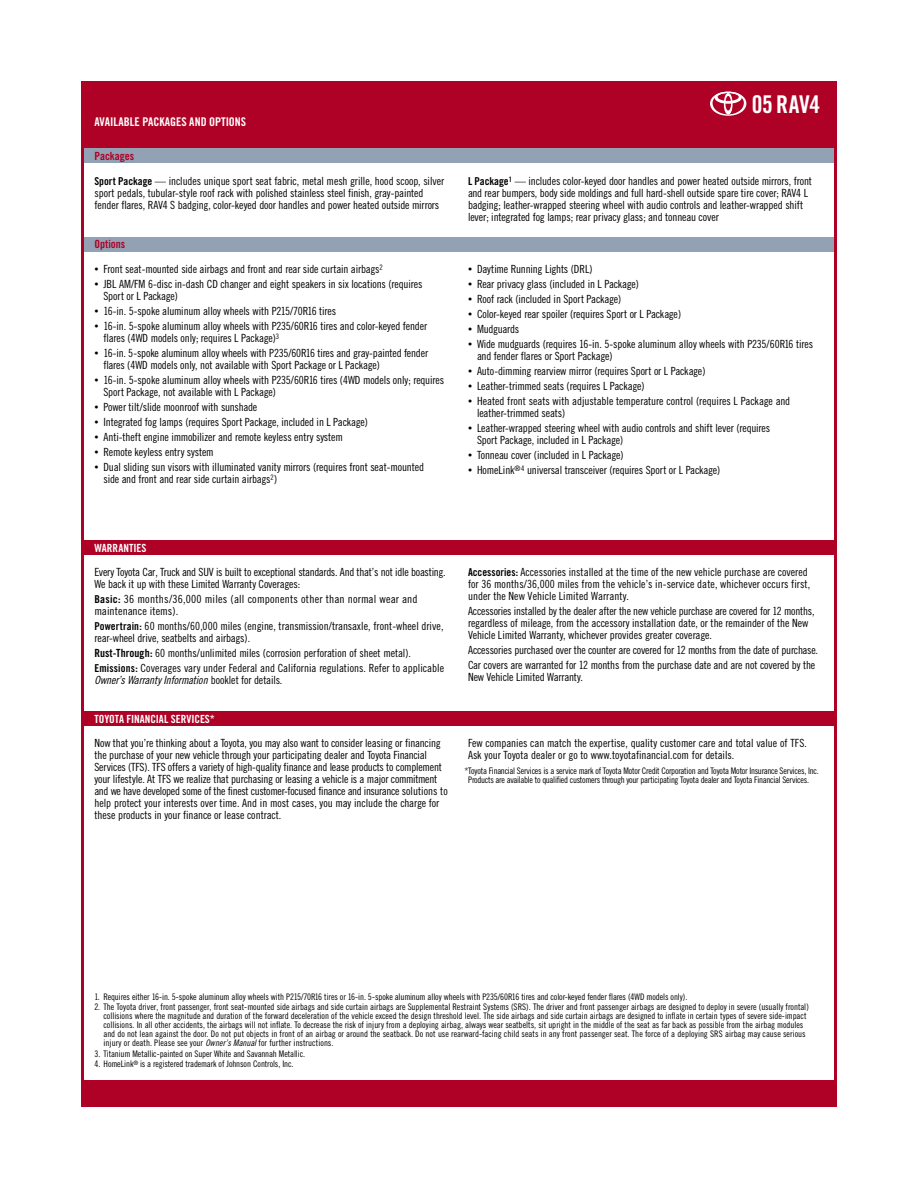
<style>
.page{position:relative;width:918px;height:1188px;background:#fff}
.page>*{position:absolute;margin:0;border:0;box-sizing:border-box;transform-origin:0 0}
.t1{font:700 condensed 24.45px "Saatchi Trade Gothic";letter-spacing:-.01em;color:#fff}
.t2{font:700 condensed 12px "Saatchi Trade Gothic";color:#fff}
.ecopy{font:condensed 11.25px/12px "Saatchi Trade Gothic";letter-spacing:-.01em;color:#000}
.eSpecCpy7_5{font:condensed 11.25px/12px "Saatchi Trade Gothic";letter-spacing:-.01em;color:#000}
.eSpecCpy7_5-2{font:condensed 11.25px/12px "Saatchi Trade Gothic";letter-spacing:.01em;color:#000}
.t3{font:700 condensed 11.25px "Saatchi Trade Gothic";color:#fff}
.t4{font:700 condensed 11.25px "Saatchi Trade Gothic";color:#af0025}
.eLegal6pt{font:condensed 9px/9px "Saatchi Trade Gothic";letter-spacing:-.01em;color:#000}
.s1{font-weight:700;font-size:10.8px}
.s2{font-size:8.25px}
.s3{font-weight:700}
.s4{font-style:italic}
</style>
<div class="page">
<div style="left:81px;top:81px;width:756px;height:72px;background:#af0025"></div>
<div style="left:81px;top:148px;width:756px;height:16px;background:#92a1b3"></div>
<div style="left:81px;top:237px;width:756px;height:15px;background:#92a1b3"></div>
<div style="left:81px;top:1081px;width:756px;height:26px;background:#af0025"></div>
<div style="left:81px;top:540px;width:756px;height:15px;background:#af0025"></div>
<div style="left:81px;top:711px;width:756px;height:15px;background:#af0025"></div>
<svg style="left:710px;top:92px;width:36px;height:24px"></svg>
<p class="t2" style="left:94px;top:115px;width:153px">AVAILABLE PACKAGES AND OPTIONS</p>
<p class="t4" style="left:94px;top:149px;width:41px">Packages</p>
<p class="t1" style="left:752px;top:89px;width:70px">05 RAV4</p>
<p class="ecopy" style="left:94px;top:174px;width:351px"><span class="s1">Sport Package</span> — includes unique sport seat fabric, metal mesh grille, hood scoop, silver sport pedals, tubular-style roof rack with polished stainless steel finish, gray-painted fender flares, RAV4 S badging, color-keyed door handles and power heated outside mirrors</p>
<p class="ecopy" style="left:468px;top:174px;width:346px"><span class="s1">L Package</span><sup>1</sup> — includes color-keyed door handles and power heated outside mirrors, front and rear bumpers, body side moldings and full hard-shell outside spare tire cover; RAV4 L badging; leather-wrapped steering wheel with audio controls and leather-wrapped shift lever; integrated fog lamps; rear privacy glass; and tonneau cover</p>
<p class="t4" style="left:94px;top:237px;width:32px">Options</p>
<p class="ecopy" style="left:94px;top:263px;width:290px"><span class="s2">•</span> Front seat-mounted side airbags and front and rear side curtain airbags<sup>2</sup></p>
<p class="ecopy" style="left:104px;top:278px;width:320px;text-indent:-9px"><span class="s2">•</span> JBL AM/FM 6-disc in-dash CD changer and eight speakers in six locations (requires<br>Sport or L Package)</p>
<p class="ecopy" style="left:94px;top:305px;width:243px"><span class="s2">•</span> 16-in. 5-spoke aluminum alloy wheels with P215/70R16 tires</p>
<p class="ecopy" style="left:104px;top:320px;width:325px;text-indent:-9px"><span class="s2">•</span> 16-in. 5-spoke aluminum alloy wheels with P235/60R16 tires and color-keyed fender flares (4WD models only; requires L Package)<sup>3</sup></p>
<p class="ecopy" style="left:104px;top:347px;width:326px;text-indent:-9px"><span class="s2">•</span> 16-in. 5-spoke aluminum alloy wheels with P235/60R16 tires and gray-painted fender flares (4WD models only, not available with Sport Package or L Package)</p>
<p class="ecopy" style="left:104px;top:374px;width:342px;text-indent:-9px"><span class="s2">•</span> 16-in. 5-spoke aluminum alloy wheels with P235/60R16 tires (4WD models only; requires<br>Sport Package, not available with L Package)</p>
<p class="ecopy" style="left:94px;top:401px;width:164px"><span class="s2">•</span> Power tilt/slide moonroof with sunshade</p>
<p class="ecopy" style="left:94px;top:416px;width:275px"><span class="s2">•</span> Integrated fog lamps (requires Sport Package, included in L Package)</p>
<p class="ecopy" style="left:94px;top:431px;width:250px"><span class="s2">•</span> Anti-theft engine immobilizer and remote keyless entry system</p>
<p class="ecopy" style="left:94px;top:446px;width:121px"><span class="s2">•</span> Remote keyless entry system</p>
<p class="ecopy" style="left:104px;top:461px;width:322px;text-indent:-9px"><span class="s2">•</span> Dual sliding sun visors with illuminated vanity mirrors (requires front seat-mounted side and front and rear side curtain airbags<sup>2</sup>)</p>
<p class="ecopy" style="left:468px;top:263px;width:126px"><span class="s2">•</span> Daytime Running Lights (DRL)</p>
<p class="ecopy" style="left:468px;top:278px;width:173px"><span class="s2">•</span> Rear privacy glass (included in L Package)</p>
<p class="ecopy" style="left:468px;top:293px;width:155px"><span class="s2">•</span> Roof rack (included in Sport Package)</p>
<p class="ecopy" style="left:468px;top:308px;width:215px"><span class="s2">•</span> Color-keyed rear spoiler (requires Sport or L Package)</p>
<p class="ecopy" style="left:468px;top:323px;width:53px"><span class="s2">•</span> Mudguards</p>
<p class="ecopy" style="left:477px;top:338px;width:338px;text-indent:-9px"><span class="s2">•</span> Wide mudguards (requires 16-in. 5-spoke aluminum alloy wheels with P235/60R16 tires and fender flares or Sport Package)</p>
<p class="ecopy" style="left:468px;top:365px;width:239px"><span class="s2">•</span> Auto-dimming rearview mirror (requires Sport or L Package)</p>
<p class="ecopy" style="left:468px;top:380px;width:178px"><span class="s2">•</span> Leather-trimmed seats (requires L Package)</p>
<p class="ecopy" style="left:477px;top:395px;width:315px;text-indent:-9px"><span class="s2">•</span> Heated front seats with adjustable temperature control (requires L Package and leather-trimmed seats)</p>
<p class="ecopy" style="left:477px;top:422px;width:295px;text-indent:-9px"><span class="s2">•</span> Leather-wrapped steering wheel with audio controls and shift lever (requires<br>Sport Package, included in L Package)</p>
<p class="ecopy" style="left:468px;top:449px;width:157px"><span class="s2">•</span> Tonneau cover (included in L Package)</p>
<p class="ecopy" style="left:468px;top:464px;width:254px"><span class="s2">•</span> HomeLink<sup>®4</sup> universal transceiver (requires Sport or L Package)</p>
<p class="t3" style="left:94px;top:541px;width:54px">WARRANTIES</p>
<p class="eSpecCpy7_5" style="left:94px;top:566px;width:353px">Every Toyota Car, Truck and SUV is built to exceptional standards. And that’s not idle boasting.<br>We back it up with these Limited Warranty Coverages:</p>
<p class="eSpecCpy7_5-2" style="left:94px;top:593px;width:325px"><span class="s1">Basic:</span> 36 months/36,000 miles (all components other than normal wear and maintenance items).</p>
<p class="eSpecCpy7_5" style="left:94px;top:620px;width:351px"><span class="s1">Powertrain:</span> 60 months/60,000 miles (engine, transmission/transaxle, front-wheel drive, rear-wheel drive, seatbelts and airbags).</p>
<p class="eSpecCpy7_5" style="left:94px;top:647px;width:318px"><span class="s3">Rust-Through:</span> 60 months/unlimited miles (corrosion perforation of sheet metal).</p>
<p class="eSpecCpy7_5" style="left:94px;top:662px;width:351px"><span class="s1">Emissions:</span> Coverages vary under Federal and California regulations. Refer to applicable<br><span class="s4">Owner’s Warranty Information</span> booklet for details.</p>
<p class="t3" style="left:94px;top:712px;width:122px">TOYOTA FINANCIAL SERVICES*</p>
<p class="eSpecCpy7_5" style="left:94px;top:737px;width:355px">Now that you’re thinking about a Toyota, you may also want to consider leasing or financing the purchase of your new vehicle through your participating dealer and Toyota Financial Services (TFS). TFS offers a variety of high-quality finance and lease products to complement your lifestyle. At TFS we realize that purchasing or leasing a vehicle is a major commitment and we have developed some of the finest customer-focused finance and insurance solutions to help protect your interests over time. And in most cases, you may include the charge for these products in your finance or lease contract.</p>
<p class="eSpecCpy7_5" style="left:468px;top:566px;width:344px"><span class="s1">Accessories:</span> Accessories installed at the time of the new vehicle purchase are covered for 36 months/36,000 miles from the vehicle’s in-service date, whichever occurs first, under the New Vehicle Limited Warranty.</p>
<p class="eSpecCpy7_5" style="left:468px;top:605px;width:348px">Accessories installed by the dealer after the new vehicle purchase are covered for 12 months, regardless of mileage, from the accessory installation date, or the remainder of the New<br>Vehicle Limited Warranty, whichever provides greater coverage.</p>
<p class="eSpecCpy7_5" style="left:468px;top:644px;width:352px">Accessories purchased over the counter are covered for 12 months from the date of purchase.</p>
<p class="eSpecCpy7_5" style="left:468px;top:659px;width:349px">Car covers are warranted for 12 months from the purchase date and are not covered by the<br>New Vehicle Limited Warranty.</p>
<p class="eSpecCpy7_5" style="left:468px;top:737px;width:340px">Few companies can match the expertise, quality customer care and total value of TFS.<br>Ask your Toyota dealer or go to www.toyotafinancial.com for details.</p>
<p class="eLegal6pt" style="left:468px;top:766px;width:352px;text-indent:-4px">* Toyota Financial Services is a service mark of Toyota Motor Credit Corporation and Toyota Motor Insurance Services, Inc.<br>Products are available to qualified customers through your participating Toyota dealer and Toyota Financial Services.</p>
<p class="eLegal6pt" style="left:94px;top:992px;width:594px">1. Requires either 16-in. 5-spoke aluminum alloy wheels with P215/70R16 tires or 16-in. 5-spoke aluminum alloy wheels with P235/60R16 tires and color-keyed fender flares (4WD models only).</p>
<p class="eLegal6pt" style="left:104px;top:1002px;width:707px;text-indent:-9px">2. The Toyota driver, front passenger, front seat-mounted side airbags and side curtain airbags are Supplemental Restraint Systems (SRS). The driver and front passenger airbags are designed to deploy in severe (usually frontal) collisions where the magnitude and duration of the forward deceleration of the vehicle exceed the design threshold level. The side airbags and side curtain airbags are designed to inflate in certain types of severe side-impact collisions. In all other accidents, the airbags will not inflate. To decrease the risk of injury from a deploying airbag, always wear seatbelts, sit upright in the middle of the seat as far back as possible from the airbag modules and do not lean against the door. Do not put objects in front of an airbag or around the seatback. Do not use rearward-facing child seats in any front passenger seat. The force of a deploying SRS airbag may cause serious injury or death. Please see your <span class="s4">Owner’s Manual</span> for further instructions.</p>
<p class="eLegal6pt" style="left:94px;top:1049px;width:212px">3. Titanium Metallic-painted on Super White and Savannah Metallic.</p>
<p class="eLegal6pt" style="left:94px;top:1059px;width:201px">4. HomeLink<sup>®</sup> is a registered trademark of Johnson Controls, Inc.</p>
</div>
